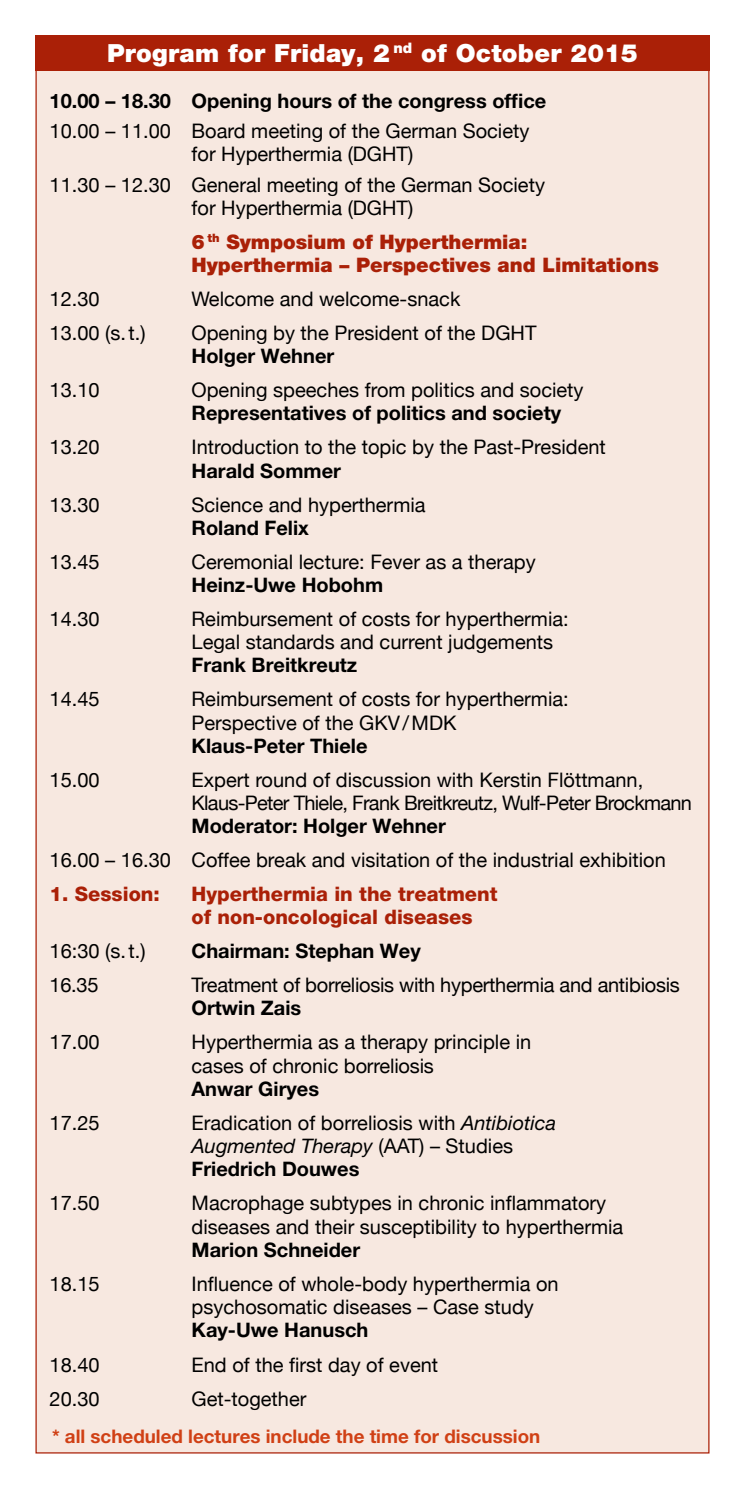
<style>
.page{position:relative;width:745px;height:1489px;background:#fff}
.page>*{position:absolute;margin:0;border:0;box-sizing:border-box;transform-origin:0 0}
.t1{font:900 25px "Helvetica Neue";letter-spacing:.01em;color:#fff}
.t2{font:20px/23.2px "Helvetica Neue";color:#000}
.t3{font:700 20px "Helvetica Neue";color:#000}
.t4{font:20px/23.2px "Helvetica Neue";letter-spacing:-.035em;color:#000}
.t5{font:900 20px/23.2px "Helvetica Neue";color:#aa2007}
.t6{font:800 20px/23.2px "Helvetica Neue";color:#aa2007}
.t7{font:700 18.75px "Helvetica Neue";color:#d04015}
.s1{font-style:italic}
.s2{font-weight:700}
</style>
<div class="page">
<div style="left:35px;top:35px;width:674px;height:1418px;background:#f7e8e0;border:1px solid #aa2007"></div>
<div style="left:35px;top:35px;width:674px;height:36px;background:#aa2007"></div>
<p class="t1" style="left:107px;top:38px;width:532px">Program for Friday, 2 <sup>nd</sup> of October 2015</p>
<p class="t3" style="left:50px;top:88px;width:498px">10.00 – 18.30 Opening hours of the congress office</p>
<p class="t2" style="left:191px;top:119px;width:339px;text-indent:-142px">10.00 – 11.00 Board meeting of the German Society for Hyperthermia (DGHT)</p>
<p class="t2" style="left:50px;top:173px;width:496px;text-align:center">11.30 – 12.30 General meeting of the German Society for Hyperthermia (DGHT)</p>
<p class="t5" style="left:191px;top:230px;width:468px">6 <sup>th</sup> Symposium of Hyperthermia:<br>Hyperthermia – Perspectives and Limitations</p>
<p class="t2" style="left:50px;top:287px;width:52px">12.30</p>
<p class="t2" style="left:191px;top:287px;width:270px">Welcome and welcome-snack</p>
<p class="t2" style="left:50px;top:321px;width:97px">13.00 (s.t.)</p>
<p class="t2" style="left:191px;top:321px;width:346px">Opening by the President of the DGHT</p>
<p class="t3" style="left:191px;top:344px;width:144px">Holger Wehner</p>
<p class="t2" style="left:50px;top:378px;width:52px">13.10</p>
<p class="t2" style="left:191px;top:378px;width:393px">Opening speeches from politics and society</p>
<p class="t3" style="left:191px;top:401px;width:371px">Representatives of politics and society</p>
<p class="t2" style="left:50px;top:435px;width:52px">13.20</p>
<p class="t2" style="left:191px;top:435px;width:415px">Introduction to the topic by the Past-President</p>
<p class="t3" style="left:191px;top:458px;width:151px">Harald Sommer</p>
<p class="t2" style="left:50px;top:492px;width:52px">13.30</p>
<p class="t2" style="left:191px;top:492px;width:235px">Science and hyperthermia</p>
<p class="t3" style="left:191px;top:515px;width:119px">Roland Felix</p>
<p class="t2" style="left:50px;top:549px;width:52px">13.45</p>
<p class="t2" style="left:191px;top:549px;width:345px">Ceremonial lecture: Fever as a therapy</p>
<p class="t3" style="left:191px;top:572px;width:193px">Heinz-Uwe Hobohm</p>
<p class="t2" style="left:50px;top:607px;width:52px">14.30</p>
<p class="t2" style="left:191px;top:607px;width:378px">Reimbursement of costs for hyperthermia:<br>Legal standards and current judgements</p>
<p class="t3" style="left:191px;top:653px;width:167px">Frank Breitkreutz</p>
<p class="t2" style="left:50px;top:687px;width:52px">14.45</p>
<p class="t2" style="left:191px;top:687px;width:378px">Reimbursement of costs for hyperthermia:<br>Perspective of the GKV/MDK</p>
<p class="t3" style="left:191px;top:733px;width:177px">Klaus-Peter Thiele</p>
<p class="t2" style="left:50px;top:767px;width:52px">15.00</p>
<p class="t4" style="left:191px;top:767px;width:501px">Expert round of discussion with Kerstin Flöttmann,<br>Klaus-Peter Thiele, Frank Breitkreutz, Wulf-Peter Brockmann</p>
<p class="t3" style="left:191px;top:813px;width:256px">Moderator: Holger Wehner</p>
<p class="t2" style="left:50px;top:848px;width:617px">16.00 – 16.30 Coffee break and visitation of the industrial exhibition</p>
<p class="t6" style="left:50px;top:882px;width:131px">1. Session: H</p>
<p class="t6" style="left:191px;top:882px;width:307px;text-indent:15px">yperthermia in the treatment of non-oncological diseases</p>
<p class="t2" style="left:50px;top:939px;width:97px">16:30 (s.t.)</p>
<p class="t3" style="left:191px;top:938px;width:230px">Chairman: Stephan Wey</p>
<p class="t2" style="left:50px;top:973px;width:50px">16.35</p>
<p class="t2" style="left:191px;top:973px;width:489px">Treatment of borreliosis with hyperthermia and antibiosis</p>
<p class="t3" style="left:191px;top:995px;width:111px">Ortwin Zais</p>
<p class="t2" style="left:50px;top:1030px;width:52px">17.00</p>
<p class="t2" style="left:191px;top:1030px;width:341px">Hyperthermia as a therapy principle in cases of chronic borreliosis</p>
<p class="t3" style="left:191px;top:1076px;width:129px">Anwar Giryes</p>
<p class="t2" style="left:50px;top:1110px;width:52px">17.25</p>
<p class="t2" style="left:191px;top:1110px;width:366px">Eradication of borreliosis with <span class="s1">Antibiotica<br>Augmented Therapy</span> (AAT) – Studies<br><span class="s2">Friedrich Douwes</span></p>
<p class="t2" style="left:50px;top:1191px;width:52px">17.50</p>
<p class="t2" style="left:191px;top:1191px;width:433px">Macrophage subtypes in chronic inflammatory diseases and their susceptibility to hyperthermia</p>
<p class="t3" style="left:191px;top:1237px;width:170px">Marion Schneider</p>
<p class="t2" style="left:50px;top:1271px;width:52px">18.15</p>
<p class="t2" style="left:191px;top:1271px;width:368px">Influence of whole-body hyperthermia on psychosomatic diseases – Case study</p>
<p class="t3" style="left:191px;top:1317px;width:178px">Kay-Uwe Hanusch</p>
<p class="t2" style="left:50px;top:1352px;width:52px">18.40</p>
<p class="t2" style="left:191px;top:1352px;width:248px">End of the first day of event</p>
<p class="t2" style="left:50px;top:1386px;width:52px">20.30</p>
<p class="t2" style="left:191px;top:1386px;width:116px">Get-together</p>
<p class="t7" style="left:52px;top:1424px;width:489px">* all scheduled lectures include the time for discussion</p>
</div>
